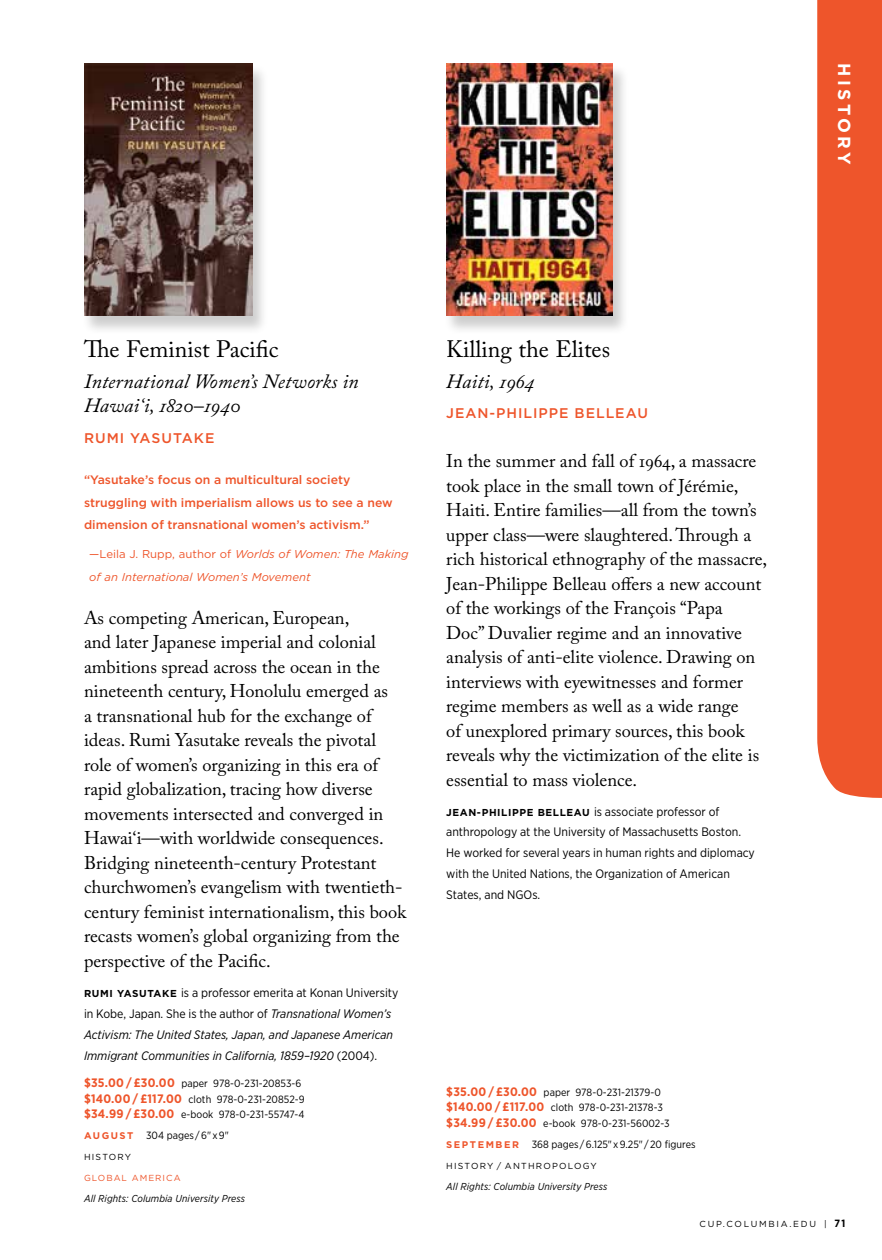
<style>
.page{position:relative;width:882px;height:1260px;background:#fff}
.page>*{position:absolute;margin:0;border:0;box-sizing:border-box;transform-origin:0 0}
.t1{font:23.62px "Adobe Caslon Pro";color:#000}
.t2{font:italic 20.12px/24.5px "Adobe Caslon Pro";letter-spacing:.01em;color:#000}
.t3{font:18.38px/24.5px "Adobe Caslon Pro";color:#000}
.t4{font:700 17.5px "Gotham";letter-spacing:.19em;color:#fff}
.t5{font:500 14px "Gotham";letter-spacing:.07em;color:#ee552b}
.t6{font:12.25px/21px "Gotham Narrow";color:#000}
.t7{font:italic 12.25px/21px "Gotham Narrow";color:#000}
.t8{font:500 12.25px/22.8px "Gotham";color:#ee552b}
.t9{font:italic 11.38px/22.8px "Gotham";color:#ee552b}
.t10{font:10.5px/15.8px "Gotham Narrow";letter-spacing:.005em;color:#000}
.t11{font:italic 10.15px "Gotham Narrow";letter-spacing:.01em;color:#000}
.t12{font:8.75px "Gotham";letter-spacing:.14em;color:#000}
.t13{font:8.75px "Gotham";letter-spacing:.2em;color:#000}
.t14{font:8.75px "Gotham";letter-spacing:.12em;color:#ee552b}
.s1{font-style:normal}
.s2{font-family:"Gotham";font-weight:700;font-style:normal;font-size:10.15px}
.s3{font-weight:700;font-size:12.25px;color:#ee552b}
.s4{font-family:"Gotham";font-weight:700;font-size:9.62px;color:#ee552b}
.s5{font-family:"Gotham";font-weight:700;font-size:10.15px}
.s6{font-family:"Gotham Narrow";font-weight:700;font-size:10.5px}
</style>
<div class="page">
<div style="left:82px;top:64px;width:187px;height:272px;background:#000;opacity:.2"></div>
<img style="left:84px;top:63px;width:168px;height:252px">
<div style="left:444px;top:64px;width:185px;height:272px;background:#000;opacity:.2"></div>
<img style="left:446px;top:63px;width:167px;height:252px">
<div style="left:817px;top:0;width:65px;height:798px;background:#ee552b"></div>
<p class="t4" style="left:856px;top:63px;width:103px;rotate:90deg">HISTORY</p>
<p class="t1" style="left:84px;top:335px;width:196px">The Feminist Pacific</p>
<p class="t2" style="left:84px;top:368px;width:276px">International Women’s Networks in<br>Hawai‘i, 1820–1940</p>
<p class="t5" style="left:84px;top:429px;width:132px">RUMI YASUTAKE</p>
<p class="t8" style="left:84px;top:468px;width:310px">“Yasutake’s focus on a multicultural society struggling with imperialism allows us to see a new dimension of transnational women’s activism.”</p>
<p class="t9" style="left:89px;top:543px;width:321px"><span class="s1">—Leila J. Rupp, author of</span> Worlds of Women: The Making of an International Women’s Movement</p>
<p class="t3" style="left:84px;top:605px;width:324px">As competing American, European,<br>and later Japanese imperial and colonial ambitions spread across the ocean in the nineteenth century, Honolulu emerged as<br>a transnational hub for the exchange of ideas. Rumi Yasutake reveals the pivotal role of women’s organizing in this era of rapid globalization, tracing how diverse movements intersected and converged in Hawai‘i—with worldwide consequences.<br>Bridging nineteenth-century Protestant churchwomen’s evangelism with twentieth&shy;century feminist internationalism, this book recasts women’s global organizing from the perspective of the Pacific.</p>
<p class="t7" style="left:84px;top:982px;width:316px"><span class="s2">RUMI YASUTAKE</span> <span class="s1">is a professor emerita at Konan University in Kobe, Japan. She is the author of</span> Transnational Women’s Activism: The United States, Japan, and Japanese American Immigrant Communities in California, 1859–1920 <span class="s1">(2004).</span></p>
<p class="t10" style="left:84px;top:1075px;width:222px"><span class="s3">$35.00 / £30.00</span> paper 978-0-231-20853-6 <span class="s3">$140.00 / £117.00</span> cloth 978-0-231-20852-9 <span class="s3">$34.99 / £30.00</span> e-book 978-0-231-55747-4</p>
<p class="t10" style="left:84px;top:1127px;width:146px"><span class="s4">AU G U ST</span> 304 pages / 6" x 9"</p>
<p class="t12" style="left:84px;top:1152px;width:49px">HISTORY</p>
<p class="t14" style="left:84px;top:1173px;width:98px">GLOBAL AMERICA</p>
<p class="t11" style="left:84px;top:1192px;width:163px">All Rights: Columbia University Press</p>
<p class="t1" style="left:446px;top:335px;width:165px">Killing the Elites</p>
<p class="t2" style="left:446px;top:368px;width:90px">Haiti, 1964</p>
<p class="t5" style="left:446px;top:404px;width:203px">JEAN-PHILIPPE BELLEAU</p>
<p class="t3" style="left:446px;top:449px;width:322px">In the summer and fall of 1964, a massacre took place in the small town of Jérémie, Haiti. Entire families—all from the town’s upper class—were slaughtered. Through a rich historical ethnography of the massacre, Jean-Philippe Belleau offers a new account of the workings of the François “Papa<br>Doc” Duvalier regime and an innovative analysis of anti-elite violence. Drawing on interviews with eyewitnesses and former regime members as well as a wide range<br>of unexplored primary sources, this book reveals why the victimization of the elite is essential to mass violence.</p>
<p class="t6" style="left:446px;top:800px;width:310px"><span class="s5">JEAN-PHILIPPE BELLEAU</span> is associate professor of anthropology at the University of Massachusetts Boston.<br>He worked for several years in human rights and diplomacy with the United Nations, the Organization of American States, and NGOs.</p>
<p class="t10" style="left:446px;top:1084px;width:225px"><span class="s3">$35.00 / £30.00</span> paper 978-0-231-21379-0 <span class="s3">$140.00 / £117.00</span> cloth 978-0-231-21378-3 <span class="s3">$34.99 / £30.00</span> e-book 978-0-231-56002-3</p>
<p class="t10" style="left:446px;top:1136px;width:251px"><span class="s4">S E P T E M B E R</span> 368 pages / 6.125" x 9.25" / 20 figures</p>
<p class="t12" style="left:446px;top:1160px;width:152px">HISTORY / ANTHROPOLOGY</p>
<p class="t11" style="left:446px;top:1180px;width:163px">All Rights: Columbia University Press</p>
<p class="t13" style="left:700px;top:1218px;width:147px">CUP. COLUMBIA. EDU | <span class="s6">71</span></p>
</div>
